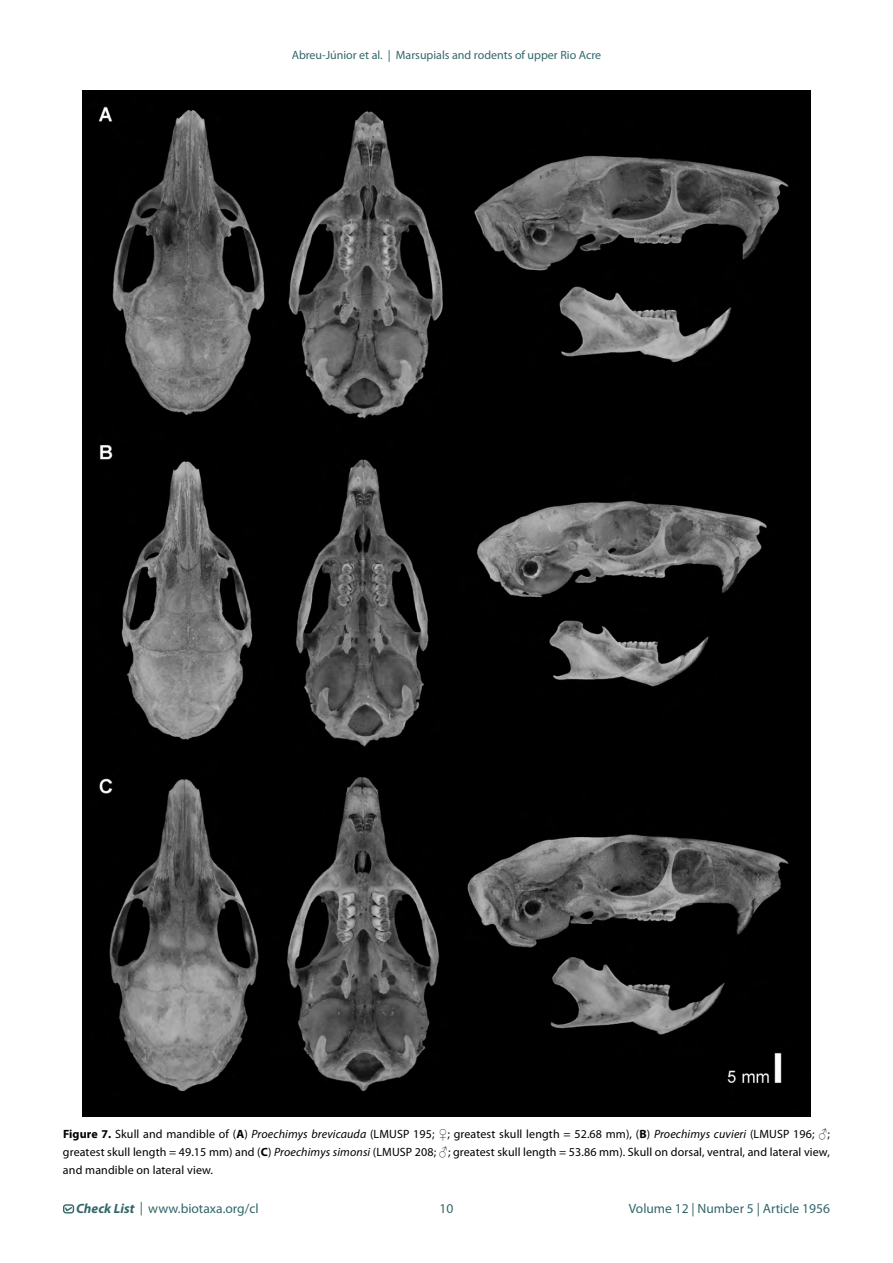
<style>
.page{position:relative;width:893px;height:1263px;background:#fff}
.page>*{position:absolute;margin:0;border:0;box-sizing:border-box;transform-origin:0 0}
.t1{font:13.5px "Myriad Pro";color:#336769}
.t2{font:12px/18px "Myriad Pro";letter-spacing:.01em;color:#000;text-align:justify}
.t3{font:12px "Myriad Pro";color:#336769}
.s1{font-weight:700}
.s2{font-style:italic}
.s3{font-family:"Times New Roman"}
.s4{font-weight:700;font-style:italic}
</style>
<div class="page">
<div style="left:63px;top:1204px;width:11px;height:9px;border:1px solid #336767;border-radius:2px"></div>
<svg style="left:64px;top:1206px;width:9px;height:6px"></svg>
<img style="left:83px;top:90px;width:727px;height:1026px">
<p class="t3" style="left:292px;top:47px;width:311px">Abreu-Júnior et al. | Marsupials and rodents of upper Rio Acre</p>
<p class="t2" style="left:63px;top:1124px;width:768px"><span class="s1">Figure 7.</span> Skull and mandible of (<span class="s1">A</span>) <span class="s2">Proechimys brevicauda</span> (LMUSP 195; <span class="s3">♀</span>; greatest skull length = 52.68 mm), (<span class="s1">B</span>) <span class="s2">Proechimys cuvieri</span> (LMUSP 196; <span class="s3">♂</span>; greatest skull length = 49.15 mm) and (<span class="s1">C</span>) <span class="s2">Proechimys simonsi</span> (LMUSP 208; <span class="s3">♂</span>; greatest skull length = 53.86 mm). Skull on dorsal, ventral, and lateral view, and mandible on lateral view.</p>
<p class="t1" style="left:76px;top:1200px;width:184px"><span class="s4">Check List</span> | www.biotaxa.org/cl</p>
<p class="t1" style="left:440px;top:1200px;width:15px">10</p>
<p class="t1" style="left:629px;top:1200px;width:203px">Volume 12 | Number 5 | Article 1956</p>
</div>
